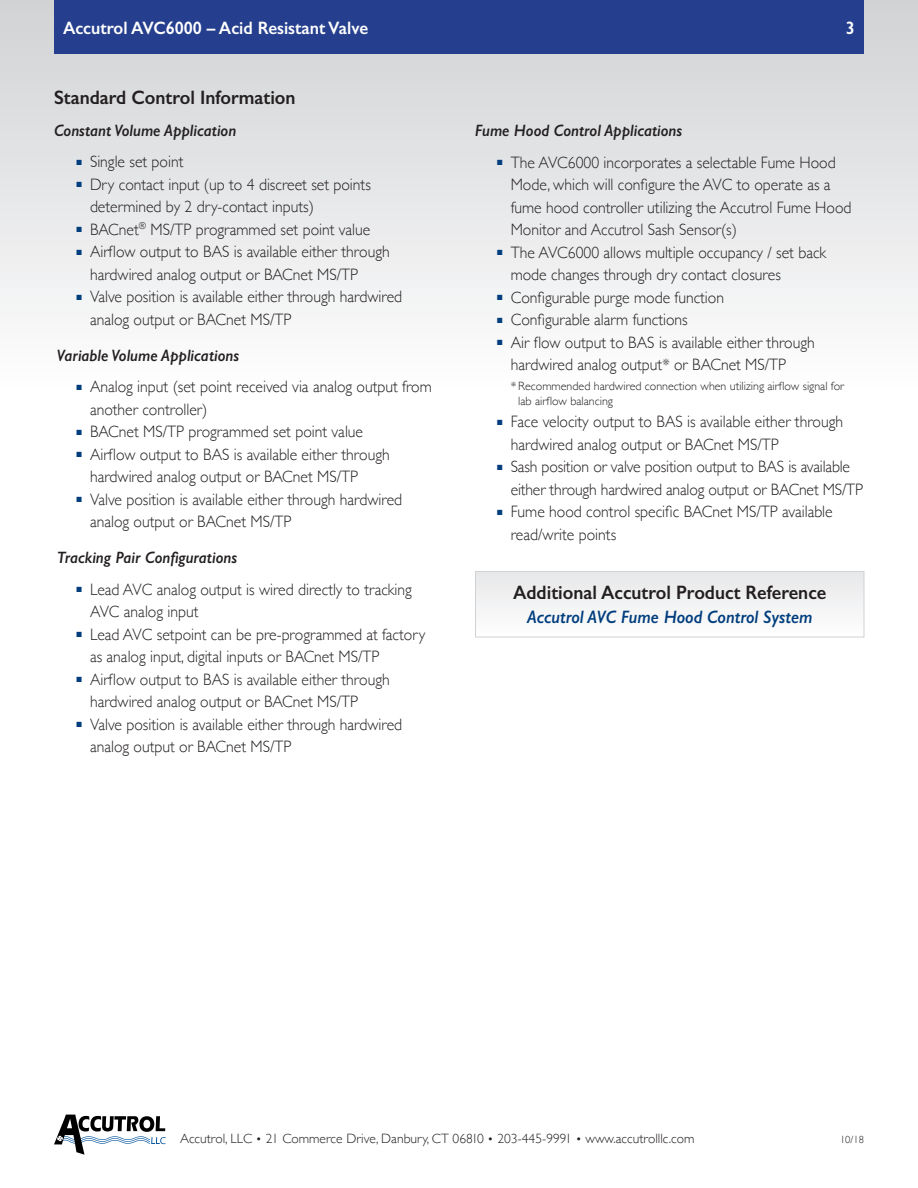
<style>
.page{position:relative;width:918px;height:1188px;background:#fff}
.page>*{position:absolute;margin:0;border:0;box-sizing:border-box;transform-origin:0 0}
.Subhead1{font:600 19.5px "Gill Sans";color:#231f20;scale:.95 1}
.t1{font:600 18px "Gill Sans";color:#fff;scale:.95 1}
.t2{font:italic 600 18px "Gill Sans";color:#003d7d;scale:.95 1}
.t3{font:300 16.5px/22.5px "Gill Sans";color:#231f20;scale:.95 1}
.Subhead2{font:italic 600 16.5px "Gill Sans";color:#231f20;scale:.95 1}
.t4{font:300 13.5px "Gill Sans";color:#231f20}
.Notes{font:300 12px/15px "Gill Sans";color:#231f20}
.t5{font:300 10.5px "Gill Sans";color:#231f20}
.s1{color:#003d7d}
.s2{font-size:12px}
</style>
<div class="page">
<svg style="left:54px;top:1115px;width:112px;height:40px"></svg>
<div style="left:0;top:0;width:918px;height:390px;background:linear-gradient(to bottom,#d0d2d4,#fefefe)"></div>
<div style="left:54px;top:0;width:810px;height:54px;background:#253f8e"></div>
<div style="left:476px;top:572px;width:388px;height:65px;background:#f2f3f4"></div>
<div style="left:475px;top:571px;width:389px;height:66px;border:1px solid #d1d2d4"></div>
<p class="t1" style="left:63px;top:17px;width:323px">Accutrol AVC6000 – Acid Resistant Valve</p>
<p class="t1" style="left:846px;top:17px;width:11px">3</p>
<p class="Subhead1" style="left:54px;top:86px;width:256px">Standard Control Information</p>
<p class="Subhead2" style="left:54px;top:120px;width:193px">Constant Volume Application</p>
<p class="t3" style="left:76px;top:150px;width:114px"><span class="s1">■</span> Single set point</p>
<p class="t3" style="left:90px;top:172px;width:297px;text-indent:-14px"><span class="s1">■</span> Dry contact input (up to 4 discreet set points determined by 2 dry-contact inputs)</p>
<p class="t3" style="left:76px;top:217px;width:311px"><span class="s1">■</span> BACnet<sup>®</sup> MS/TP programmed set point value</p>
<p class="t3" style="left:90px;top:240px;width:317px;text-indent:-14px"><span class="s1">■</span> Airflow output to BAS is available either through hardwired analog output or BACnet MS/TP</p>
<p class="t3" style="left:90px;top:285px;width:330px;text-indent:-14px"><span class="s1">■</span> Valve position is available either through hardwired analog output or BACnet MS/TP</p>
<p class="Subhead2" style="left:57px;top:345px;width:194px">Variable Volume Applications</p>
<p class="t3" style="left:90px;top:375px;width:361px;text-indent:-14px"><span class="s1">■</span> Analog input (set point received via analog output from another controller)</p>
<p class="t3" style="left:76px;top:420px;width:303px"><span class="s1">■</span> BACnet MS/TP programmed set point value</p>
<p class="t3" style="left:90px;top:442px;width:317px;text-indent:-14px"><span class="s1">■</span> Airflow output to BAS is available either through hardwired analog output or BACnet MS/TP</p>
<p class="t3" style="left:90px;top:487px;width:330px;text-indent:-14px"><span class="s1">■</span> Valve position is available either through hardwired analog output or BACnet MS/TP</p>
<p class="Subhead2" style="left:57px;top:548px;width:191px">Tracking Pair Configurations</p>
<p class="t3" style="left:90px;top:577px;width:340px;text-indent:-14px"><span class="s1">■</span> Lead AVC analog output is wired directly to tracking<br>AVC analog input</p>
<p class="t3" style="left:90px;top:622px;width:354px;text-indent:-14px"><span class="s1">■</span> Lead AVC setpoint can be pre-programmed at factory as analog input, digital inputs or BACnet MS/TP</p>
<p class="t3" style="left:90px;top:667px;width:317px;text-indent:-14px"><span class="s1">■</span> Airflow output to BAS is available either through hardwired analog output or BACnet MS/TP</p>
<p class="t3" style="left:90px;top:712px;width:330px;text-indent:-14px"><span class="s1">■</span> Valve position is available either through hardwired analog output or BACnet MS/TP</p>
<p class="Subhead2" style="left:475px;top:121px;width:220px">Fume Hood Control Applications</p>
<p class="t3" style="left:511px;top:150px;width:360px;text-indent:-14px"><span class="s1">■</span> The AVC6000 incorporates a selectable Fume Hood Mode, which will configure the AVC to operate as a fume hood controller utilizing the Accutrol Fume Hood Monitor and Accutrol Sash Sensor(s)</p>
<p class="t3" style="left:511px;top:240px;width:334px;text-indent:-14px"><span class="s1">■</span> The AVC6000 allows multiple occupancy / set back mode changes through dry contact closures</p>
<p class="t3" style="left:497px;top:285px;width:240px"><span class="s1">■</span> Configurable purge mode function</p>
<p class="t3" style="left:497px;top:308px;width:202px"><span class="s1">■</span> Configurable alarm functions</p>
<p class="t3" style="left:511px;top:330px;width:322px;text-indent:-14px"><span class="s1">■</span> Air flow output to BAS is available either through hardwired analog output* or BACnet MS/TP</p>
<p class="Notes" style="left:518px;top:378px;width:327px;text-indent:-8px">* Recommended hardwired connection when utilizing airflow signal for lab airflow balancing</p>
<p class="t3" style="left:511px;top:410px;width:351px;text-indent:-14px"><span class="s1">■</span> Face velocity output to BAS is available either through hardwired analog output or BACnet MS/TP</p>
<p class="t3" style="left:511px;top:455px;width:372px;text-indent:-14px"><span class="s1">■</span> Sash position or valve position output to BAS is available either through hardwired analog output or BACnet MS/TP</p>
<p class="t3" style="left:511px;top:500px;width:340px;text-indent:-14px"><span class="s1">■</span> Fume hood control specific BACnet MS/TP available read/write points</p>
<p class="Subhead1" style="left:513px;top:581px;width:331px">Additional Accutrol Product Reference</p>
<p class="t2" style="left:527px;top:606px;width:302px">Accutrol AVC Fume Hood Control System</p>
<p class="t4" style="left:180px;top:1128px;width:516px">Accutrol, LLC <span class="s2">•</span> 21 Commerce Drive, Danbury, CT 06810 <span class="s2">•</span> 203-445-9991 <span class="s2">•</span> www.accutrolllc.com</p>
<p class="t5" style="left:840px;top:1132px;width:25px">10/18</p>
</div>
